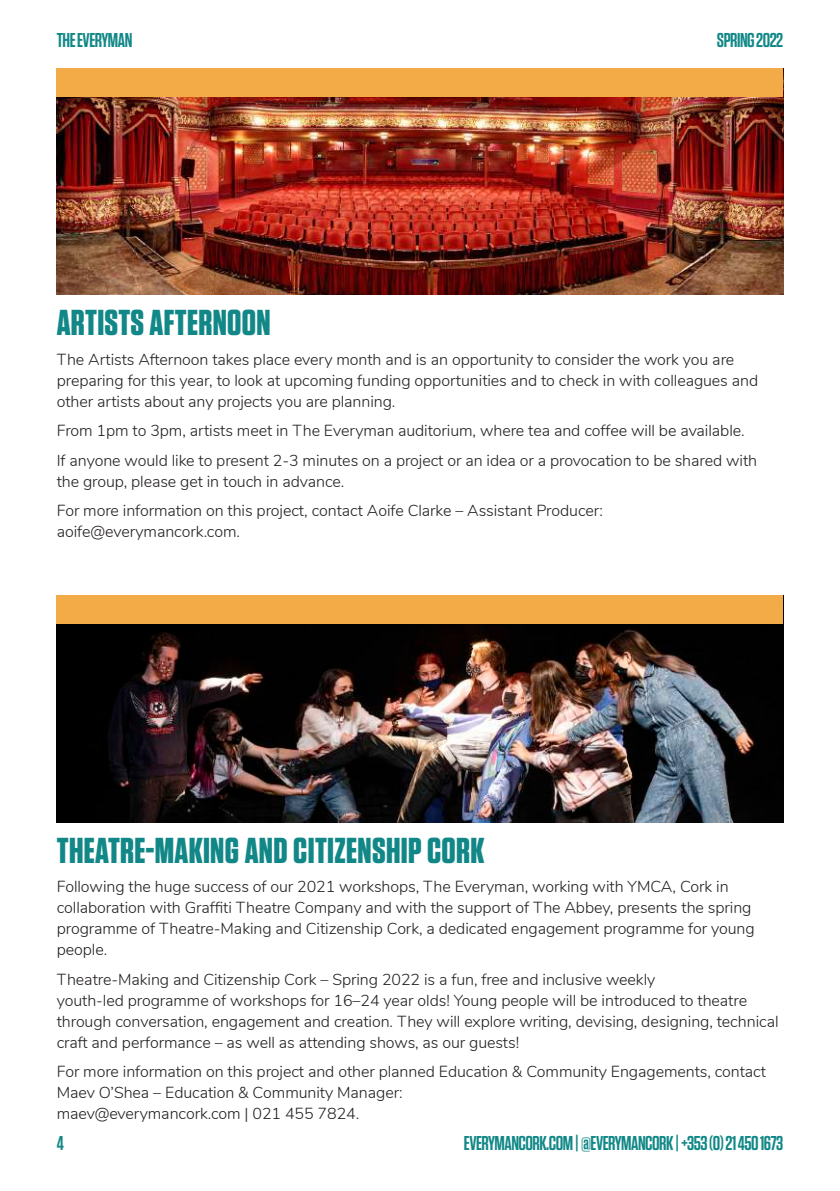
<style>
.page{position:relative;width:840px;height:1191px;background:#fff}
.page>*{position:absolute;margin:0;border:0;box-sizing:border-box;transform-origin:0 0}
.t1{font:700 36px "Tungsten";letter-spacing:.01em;color:#118887}
.t2{font:600 20px "Tungsten";letter-spacing:-.025em;color:#118887}
.t3{font:300 16px/21px "Nunito";letter-spacing:-.005em;color:#231f20}
</style>
<div class="page">
<img style="left:57px;top:96px;width:725px;height:199px">
<img style="left:57px;top:624px;width:725px;height:198px">
<div style="left:57px;top:68px;width:725px;height:28px;background:#f2ab46"></div>
<div style="left:57px;top:595px;width:725px;height:29px;background:#f2ab46"></div>
<p class="t2" style="left:57px;top:30px;width:77px">THE EVERYMAN</p>
<p class="t2" style="left:716px;top:30px;width:68px">SPRING 2022</p>
<h1 class="t1" style="left:57px;top:303px;width:215px">ARTISTS AFTERNOON</h1>
<p class="t3" style="left:57px;top:348px;width:702px">The Artists Afternoon takes place every month and is an opportunity to consider the work you are preparing for this year, to look at upcoming funding opportunities and to check in with colleagues and other artists about any projects you are planning.</p>
<p class="t3" style="left:57px;top:415px;width:701px;line-height:29.6px">From 1pm to 3pm, artists meet in The Everyman auditorium, where tea and coffee will be available.<br>If anyone would like to present 2-3 minutes on a project or an idea or a provocation to be shared with</p>
<p class="t3" style="left:57px;top:465px;width:547px;line-height:29.6px">the group, please get in touch in advance.<br>For more information on this project, contact Aoife Clarke – Assistant Producer:</p>
<p class="t3" style="left:57px;top:520px;width:184px">aoife@everymancork.com.</p>
<h1 class="t1" style="left:57px;top:830px;width:429px">THEATRE-MAKING AND CITIZENSHIP CORK</h1>
<p class="t3" style="left:57px;top:875px;width:699px">Following the huge success of our 2021 workshops, The Everyman, working with YMCA, Cork in collaboration with Graffiti Theatre Company and with the support of The Abbey, presents the spring programme of Theatre-Making and Citizenship Cork, a dedicated engagement programme for young people.</p>
<p class="t3" style="left:57px;top:967px;width:723px">Theatre-Making and Citizenship Cork – Spring 2022 is a fun, free and inclusive weekly<br>youth-led programme of workshops for 16–24 year olds! Young people will be introduced to theatre through conversation, engagement and creation. They will explore writing, devising, designing, technical craft and performance – as well as attending shows, as our guests!</p>
<p class="t3" style="left:57px;top:1060px;width:710px">For more information on this project and other planned Education &amp; Community Engagements, contact<br>Maev O’Shea – Education &amp; Community Manager:<br>maev@everymancork.com | 021 455 7824.</p>
<p class="t2" style="left:57px;top:1132px;width:8px">4</p>
<p class="t2" style="left:463px;top:1132px;width:320px">EVERYMANCORK.COM | @EVERYMANCORK | +353 (0) 21 450 1673</p>
</div>
